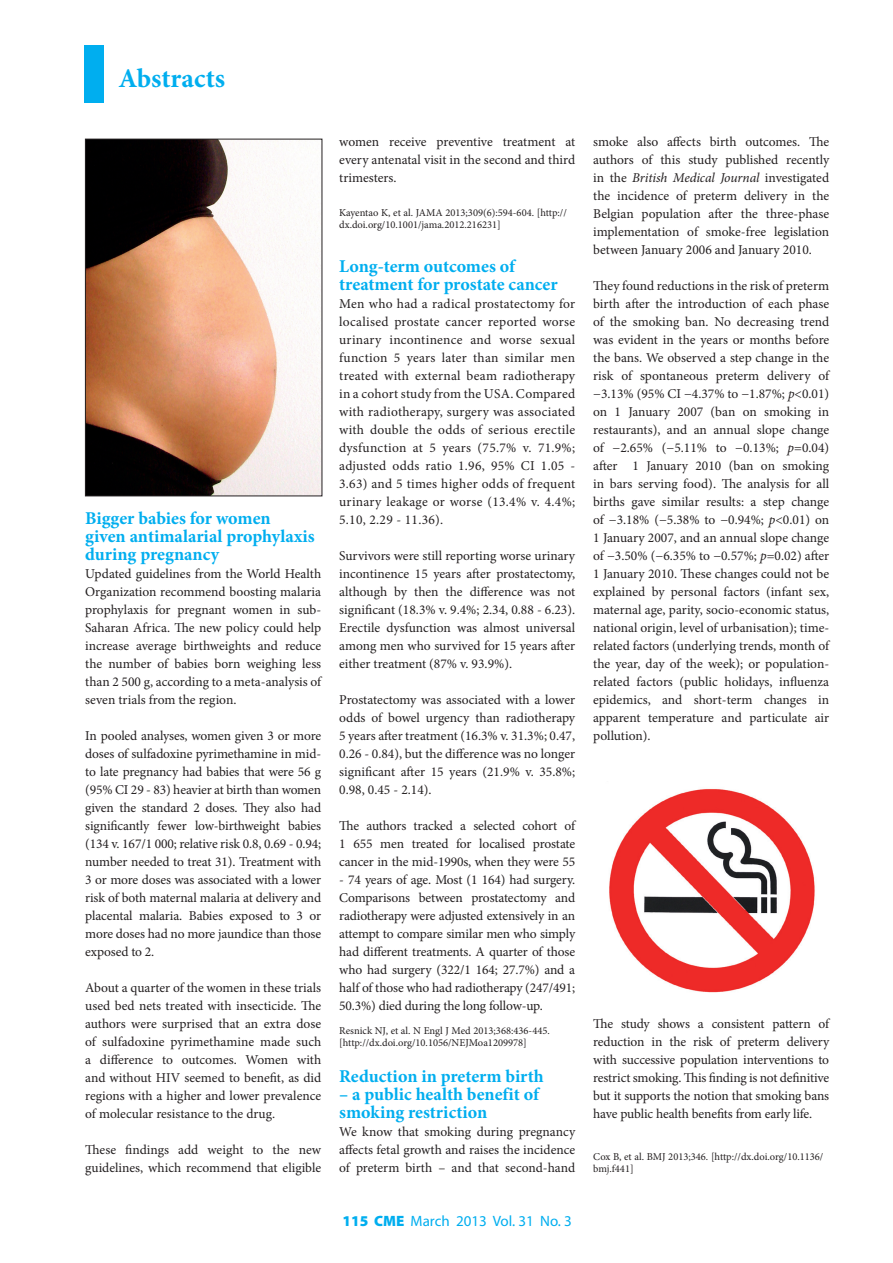
<style>
.page{position:relative;width:893px;height:1263px;background:#fff}
.page>*{position:absolute;margin:0;border:0;box-sizing:border-box;transform-origin:0 0}
.A_HEAD{font:700 27px "Minion Pro";color:#00aeef}
.B_HEAD{font:700 18px/18px "Minion Pro";letter-spacing:-.005em;color:#00aeef}
.t1{font:15px "Myriad Pro";color:#00aeef}
.TEXT{font:13.5px/18px "Minion Pro";letter-spacing:-.005em;color:#231f20;text-align:justify}
.FURTHER_READING_TEXT{font:10.5px/12px "Minion Pro";color:#231f20}
.s1{font-weight:900}
.s2{font-style:italic}
</style>
<div class="page">
<div style="left:84px;top:45px;width:20px;height:58px;background:#00aeef"></div>
<img style="left:87px;top:141px;width:233px;height:353px">
<div style="left:85px;top:139px;width:237px;height:357px;border:1px solid #231f20"></div>
<img style="left:609px;top:789px;width:206px;height:204px">
<h1 class="A_HEAD" style="left:118px;top:60px;width:108px">Abstracts</h1>
<h2 class="B_HEAD" style="left:85px;top:509px;width:231px">Bigger babies for women given antimalarial prophylaxis during pregnancy</h2>
<p class="TEXT" style="left:85px;top:564px;width:237px">Updated guidelines from the World Health Organization recommend boosting malaria prophylaxis for pregnant women in sub-Saharan Africa. The new policy could help increase average birthweights and reduce the number of babies born weighing less than 2 500 g, according to a meta-analysis of seven trials from the region.</p>
<p class="TEXT" style="left:85px;top:726px;width:238px">In pooled analyses, women given 3 or more doses of sulfadoxine pyrimethamine in mid&shy;to late pregnancy had babies that were 56 g (95% CI 29 - 83) heavier at birth than women given the standard 2 doses. They also had significantly fewer low-birthweight babies (134 v. 167/1 000; relative risk 0.8, 0.69 - 0.94; number needed to treat 31). Treatment with 3 or more doses was associated with a lower risk of both maternal malaria at delivery and placental malaria. Babies exposed to 3 or more doses had no more jaundice than those exposed to 2.</p>
<p class="TEXT" style="left:85px;top:978px;width:238px">About a quarter of the women in these trials used bed nets treated with insecticide. The authors were surprised that an extra dose of sulfadoxine pyrimethamine made such a difference to outcomes. Women with and without HIV seemed to benefit, as did regions with a higher and lower prevalence of molecular resistance to the drug.</p>
<p class="TEXT" style="left:85px;top:1140px;width:237px">These findings add weight to the new guidelines, which recommend that eligible</p>
<p class="TEXT" style="left:339px;top:132px;width:237px">women receive preventive treatment at every antenatal visit in the second and third trimesters.</p>
<p class="FURTHER_READING_TEXT" style="left:339px;top:207px;width:229px">Kayentao K, et al. JAMA 2013;309(6):594-604. [http:// dx.doi.org/10.1001/jama.2012.216231]</p>
<h2 class="B_HEAD" style="left:339px;top:257px;width:220px">Long-term outcomes of treatment for prostate cancer</h2>
<p class="TEXT" style="left:339px;top:294px;width:237px">Men who had a radical prostatectomy for localised prostate cancer reported worse urinary incontinence and worse sexual function 5 years later than similar men treated with external beam radiotherapy in a cohort study from the USA. Compared with radiotherapy, surgery was associated with double the odds of serious erectile dysfunction at 5 years (75.7% v. 71.9%; adjusted odds ratio 1.96, 95% CI 1.05 - 3.63) and 5 times higher odds of frequent urinary leakage or worse (13.4% v. 4.4%; 5.10, 2.29 - 11.36).</p>
<p class="TEXT" style="left:339px;top:546px;width:237px">Survivors were still reporting worse urinary incontinence 15 years after prostatectomy, although by then the difference was not significant (18.3% v. 9.4%; 2.34, 0.88 - 6.23).<br>Erectile dysfunction was almost universal among men who survived for 15 years after either treatment (87% v. 93.9%).</p>
<p class="TEXT" style="left:339px;top:690px;width:237px">Prostatectomy was associated with a lower odds of bowel urgency than radiotherapy 5 years after treatment (16.3% v. 31.3%; 0.47, 0.26 - 0.84), but the difference was no longer significant after 15 years (21.9% v. 35.8%; 0.98, 0.45 - 2.14).</p>
<p class="TEXT" style="left:339px;top:816px;width:237px">The authors tracked a selected cohort of 1 655 men treated for localised prostate cancer in the mid-1990s, when they were 55</p>
<p class="TEXT" style="left:339px;top:870px;width:238px">- 74 years of age. Most (1 164) had surgery.<br>Comparisons between prostatectomy and radiotherapy were adjusted extensively in an attempt to compare similar men who simply had different treatments. A quarter of those who had surgery (322/1 164; 27.7%) and a half of those who had radiotherapy (247/491; 50.3%) died during the long follow-up.</p>
<p class="FURTHER_READING_TEXT" style="left:339px;top:1025px;width:212px">Resnick NJ, et al. N Engl J Med 2013;368:436-445. [http://dx.doi.org/10.1056/NEJMoa1209978]</p>
<h2 class="B_HEAD" style="left:339px;top:1067px;width:206px">Reduction in preterm birth</h2>
<h2 class="B_HEAD" style="left:339px;top:1085px;width:201px">– a public health benefit of smoking restriction</h2>
<p class="TEXT" style="left:339px;top:1122px;width:237px">We know that smoking during pregnancy affects fetal growth and raises the incidence of preterm birth – and that second-hand</p>
<p class="t1" style="left:342px;top:1211px;width:231px"><span class="s1">115 CME</span> March 2013 Vol. 31 No. 3</p>
<p class="TEXT" style="left:593px;top:132px;width:237px">smoke also affects birth outcomes. The authors of this study published recently in the <span class="s2">British Medical Journal</span> investigated the incidence of preterm delivery in the Belgian population after the three-phase implementation of smoke-free legislation between January 2006 and January 2010.</p>
<p class="TEXT" style="left:593px;top:276px;width:238px">They found reductions in the risk of preterm birth after the introduction of each phase of the smoking ban. No decreasing trend was evident in the years or months before the bans. We observed a step change in the risk of spontaneous preterm delivery of −3.13% (95% CI −4.37% to −1.87%; <span class="s2">p</span>&lt;0.01) on 1 January 2007 (ban on smoking in restaurants), and an annual slope change of −2.65% (−5.11% to −0.13%; <span class="s2">p</span>=0.04) after 1 January 2010 (ban on smoking in bars serving food). The analysis for all births gave similar results: a step change of −3.18% (−5.38% to −0.94%; <span class="s2">p</span>&lt;0.01) on 1 January 2007, and an annual slope change of −3.50% (−6.35% to −0.57%; <span class="s2">p</span>=0.02) after 1 January 2010. These changes could not be explained by personal factors (infant sex, maternal age, parity, socio-economic status, national origin, level of urbanisation); time&shy;related factors (underlying trends, month of the year, day of the week); or population&shy;related factors (public holidays, influenza epidemics, and short-term changes in apparent temperature and particulate air pollution).</p>
<p class="TEXT" style="left:593px;top:1014px;width:237px">The study shows a consistent pattern of reduction in the risk of preterm delivery with successive population interventions to restrict smoking. This finding is not definitive but it supports the notion that smoking bans have public health benefits from early life.</p>
<p class="FURTHER_READING_TEXT" style="left:593px;top:1151px;width:232px">Cox B, et al. BMJ 2013;346. [http://dx.doi.org/10.1136/ bmj.f441]</p>
</div>
